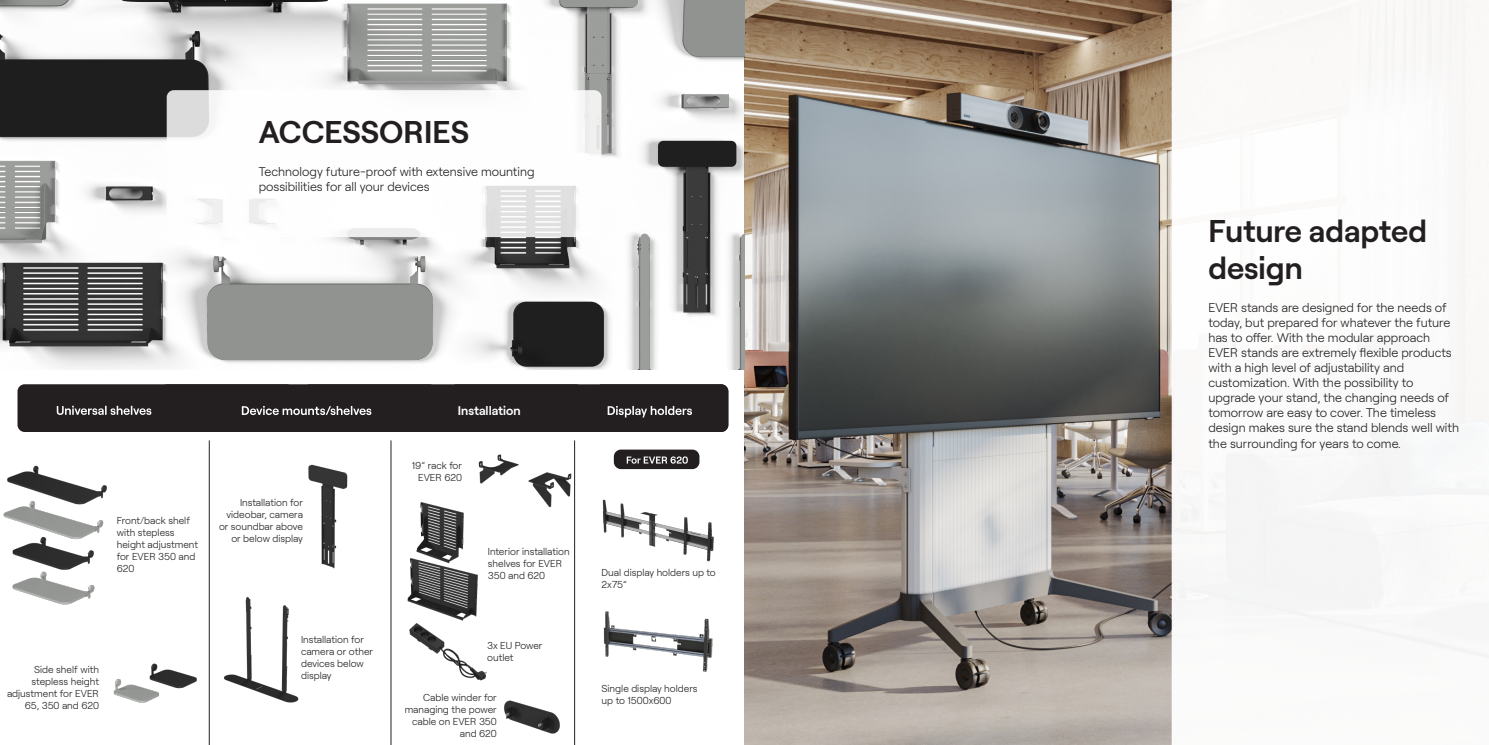
<style>
.page{position:relative;width:1489px;height:745px;background:#fff}
.page>*{position:absolute;margin:0;border:0;box-sizing:border-box;transform-origin:0 0}
.t1{font:600 31.25px "Roobert";color:#231f20}
.t2{font:300 12.5px/15px "Roobert";color:#231f20}
.t3{font:600 12.5px "Roobert";color:#fff}
.t4{font:300 10px/12px "Roobert";color:#231f20}
.t5{font:600 10px "Roobert";color:#fff}
</style>
<div class="page">
<img style="left:744px;top:0;width:427px;height:744px">
<svg style="left:1171px;top:0;width:317px;height:744px"></svg>
<img style="left:0;top:0;width:744px;height:369px">
<div style="left:167px;top:90px;width:434px;height:147px;background:#fff;border-radius:7px"></div>
<div style="left:18px;top:384px;width:710px;height:47px;background:#231f20;border-radius:7px"></div>
<img style="left:478px;top:449px;width:98px;height:61px">
<img style="left:409px;top:623px;width:78px;height:58px">
<img style="left:504px;top:700px;width:56px;height:34px">
<img style="left:308px;top:464px;width:40px;height:105px">
<img style="left:416px;top:502px;width:48px;height:53px">
<img style="left:407px;top:555px;width:71px;height:66px">
<img style="left:12px;top:553px;width:82px;height:12px">
<img style="left:12px;top:565px;width:83px;height:40px">
<img style="left:7px;top:465px;width:100px;height:23px">
<img style="left:3px;top:488px;width:104px;height:65px">
<img style="left:151px;top:654px;width:58px;height:42px">
<img style="left:224px;top:597px;width:75px;height:106px">
<img style="left:113px;top:669px;width:60px;height:34px">
<img style="left:602px;top:499px;width:112px;height:63px">
<hr style="left:209px;top:440px;width:1px;height:304px;background:#231f20">
<hr style="left:390px;top:440px;width:1px;height:304px;background:#231f20">
<hr style="left:574px;top:440px;width:1px;height:304px;background:#231f20">
<div style="left:614px;top:449px;width:85px;height:20px;background:#231f20;border-radius:7px"></div>
<img style="left:574px;top:573px;width:139px;height:131px">
<p class="t1" style="left:259px;top:108px;width:212px">ACCESSORIES</p>
<p class="t2" style="left:259px;top:163px;width:277px">Technology future-proof with extensive mounting possibilities for all your devices</p>
<p class="t3" style="left:56px;top:400px;width:97px">Universal shelves</p>
<p class="t3" style="left:241px;top:400px;width:132px">Device mounts/shelves</p>
<p class="t3" style="left:458px;top:400px;width:64px">Installation</p>
<p class="t3" style="left:606px;top:400px;width:87px">Display holders</p>
<p class="t5" style="left:626px;top:452px;width:64px">For EVER 620</p>
<p class="t4" style="left:412px;top:458px;width:52px;text-align:right">19” rack for<br>EVER 620</p>
<p class="t4" style="left:117px;top:513px;width:83px">Front/back shelf with stepless height adjustment for EVER 350 and<br>620</p>
<p class="t4" style="left:219px;top:495px;width:85px;text-align:right">Installation for videobar, camera or soundbar above or below display</p>
<p class="t4" style="left:7px;top:662px;width:93px;text-align:right">Side shelf with stepless height adjustment for EVER<br>65, 350 and 620</p>
<p class="t4" style="left:301px;top:632px;width:74px">Installation for camera or other devices below display</p>
<p class="t4" style="left:488px;top:544px;width:83px">Interior installation shelves for EVER<br>350 and 620</p>
<p class="t4" style="left:487px;top:638px;width:57px">3x EU Power outlet</p>
<p class="t4" style="left:405px;top:690px;width:94px;text-align:right">Cable winder for managing the power cable on EVER 350 and 620</p>
<p class="t4" style="left:601px;top:565px;width:116px">Dual display holders up to<br>2x75”</p>
<p class="t4" style="left:601px;top:681px;width:97px">Single display holders</p>
<p class="t4" style="left:601px;top:693px;width:71px">up to 1500x600</p>
<p class="t1" style="left:1208px;top:206px;width:220px">Future adapted</p>
<p class="t1" style="left:1208px;top:244px;width:96px">design</p>
<p class="t2" style="left:1208px;top:299px;width:252px">EVER stands are designed for the needs of today, but prepared for whatever the future has to offer. With the modular approach EVER stands are extremely flexible products with a high level of adjustability and customization. With the possibility to upgrade your stand, the changing needs of tomorrow are easy to cover. The timeless design makes sure the stand blends well with the surrounding for years to come.</p>
</div>
